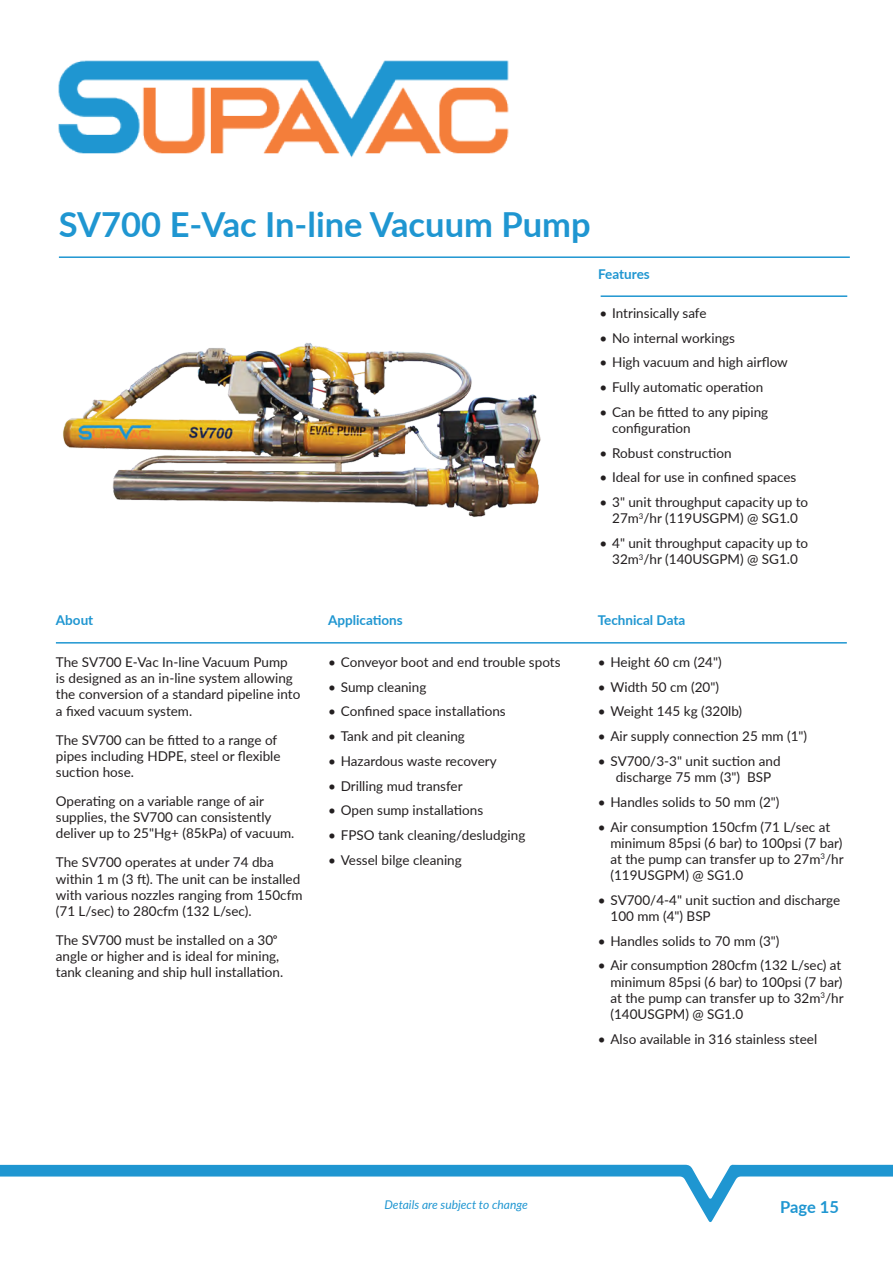
<style>
.page{position:relative;width:893px;height:1263px;background:#fff}
.page>*{position:absolute;margin:0;border:0;box-sizing:border-box;transform-origin:0 0}
.Heading{font:700 34.5px "Lato";color:#1f96d1}
.t1{font:700 16.5px "Lato";letter-spacing:-.005em;color:#1f96d1}
.Body_Text_Left_Justi{font:13.5px/16.2px "Lato";color:#231f20}
.Sub_Heading_Left_Jus{font:700 13.5px "Lato";color:#1f96d1}
.t2{font:italic 12px "Lato";color:#1f96d1}
.s1{font-weight:500}
</style>
<div class="page">
<svg style="left:0;top:1164px;width:893px;height:58px"></svg>
<img style="left:58px;top:60px;width:451px;height:98px">
<img style="left:63px;top:343px;width:478px;height:174px">
<hr style="left:59px;top:256px;width:791px;height:2px;background:#1f96d1">
<hr style="left:601px;top:295px;width:246px;height:2px;background:#1f96d1">
<hr style="left:56px;top:642px;width:791px;height:1px;background:#1f96d1">
<p class="Heading" style="left:59px;top:199px;width:533px">SV700 E-Vac In-line Vacuum Pump</p>
<p class="Sub_Heading_Left_Jus" style="left:598px;top:264px;width:53px">Features</p>
<p class="Body_Text_Left_Justi" style="left:599px;top:304px;width:109px">• Intrinsically safe</p>
<p class="Body_Text_Left_Justi" style="left:599px;top:329px;width:137px">• No internal workings</p>
<p class="Body_Text_Left_Justi" style="left:599px;top:354px;width:190px">• High vacuum and high airflow</p>
<p class="Body_Text_Left_Justi" style="left:599px;top:378px;width:165px">• Fully automatic operation</p>
<p class="Body_Text_Left_Justi" style="left:612px;top:403px;width:158px;text-indent:-13px">• Can be fitted to any piping configuration</p>
<p class="Body_Text_Left_Justi" style="left:599px;top:444px;width:134px">• Robust construction</p>
<p class="Body_Text_Left_Justi" style="left:599px;top:469px;width:199px">• Ideal for use in confined spaces</p>
<p class="Body_Text_Left_Justi" style="left:599px;top:493px;width:210px;text-align:center">• 3" unit throughput capacity up to<br>27m<sup>3</sup>/hr (119USGPM) @ SG1.0</p>
<p class="Body_Text_Left_Justi" style="left:599px;top:534px;width:210px;text-align:center">• 4" unit throughput capacity up to<br>32m<sup>3</sup>/hr (140USGPM) @ SG1.0</p>
<p class="Sub_Heading_Left_Jus" style="left:56px;top:610px;width:39px">About</p>
<p class="Sub_Heading_Left_Jus" style="left:328px;top:610px;width:76px">Applications</p>
<p class="Sub_Heading_Left_Jus" style="left:598px;top:610px;width:89px">Technical Data</p>
<p class="Body_Text_Left_Justi" style="left:56px;top:653px;width:246px">The SV700 E-Vac In-line Vacuum Pump<br>is designed as an in-line system allowing the conversion of a standard pipeline into a fixed vacuum system.</p>
<p class="Body_Text_Left_Justi" style="left:56px;top:731px;width:226px">The SV700 can be fitted to a range of pipes including HDPE, steel or flexible suction hose.</p>
<p class="Body_Text_Left_Justi" style="left:56px;top:792px;width:240px">Operating on a variable range of air supplies, the SV700 can consistently deliver up to 25"Hg+ (85kPa) of vacuum.</p>
<p class="Body_Text_Left_Justi" style="left:56px;top:854px;width:248px">The SV700 operates at under 74 dba within 1 m (3 ft). The unit can be installed with various nozzles ranging from 150cfm (71 L/sec) to 280cfm (132 L/sec).</p>
<p class="Body_Text_Left_Justi" style="left:56px;top:931px;width:229px">The SV700 must be installed on a 30<span class="s1">o </span>angle or higher and is ideal for mining, tank cleaning and ship hull installation.</p>
<p class="Body_Text_Left_Justi" style="left:328px;top:653px;width:234px">• Conveyor boot and end trouble spots</p>
<p class="Body_Text_Left_Justi" style="left:328px;top:678px;width:100px">• Sump cleaning</p>
<p class="Body_Text_Left_Justi" style="left:328px;top:703px;width:179px">• Confined space installations</p>
<p class="Body_Text_Left_Justi" style="left:328px;top:728px;width:138px">• Tank and pit cleaning</p>
<p class="Body_Text_Left_Justi" style="left:328px;top:752px;width:170px">• Hazardous waste recovery</p>
<p class="Body_Text_Left_Justi" style="left:328px;top:777px;width:136px">• Drilling mud transfer</p>
<p class="Body_Text_Left_Justi" style="left:328px;top:802px;width:157px">• Open sump installations</p>
<p class="Body_Text_Left_Justi" style="left:328px;top:826px;width:199px">• FPSO tank cleaning/desludging</p>
<p class="Body_Text_Left_Justi" style="left:328px;top:851px;width:135px">• Vessel bilge cleaning</p>
<p class="Body_Text_Left_Justi" style="left:598px;top:653px;width:125px">• Height 60 cm (24")</p>
<p class="Body_Text_Left_Justi" style="left:598px;top:678px;width:123px">• Width 50 cm (20")</p>
<p class="Body_Text_Left_Justi" style="left:598px;top:703px;width:146px">• Weight 145 kg (320lb)</p>
<p class="Body_Text_Left_Justi" style="left:598px;top:728px;width:211px">• Air supply connection 25 mm (1")</p>
<p class="Body_Text_Left_Justi" style="left:616px;top:752px;width:166px;text-indent:-18px">• SV700/3-3" unit suction and discharge 75 mm (3") BSP</p>
<p class="Body_Text_Left_Justi" style="left:598px;top:793px;width:183px">• Handles solids to 50 mm (2")</p>
<p class="Body_Text_Left_Justi" style="left:610px;top:818px;width:235px;text-indent:-13px">• Air consumption 150cfm (71 L/sec at minimum 85psi (6 bar) to 100psi (7 bar) at the pump can transfer up to 27m<sup>3</sup>/hr (119USGPM) @ SG1.0</p>
<p class="Body_Text_Left_Justi" style="left:610px;top:891px;width:231px;text-indent:-13px">• SV700/4-4" unit suction and discharge<br>100 mm (4") BSP</p>
<p class="Body_Text_Left_Justi" style="left:598px;top:932px;width:183px">• Handles solids to 70 mm (3")</p>
<p class="Body_Text_Left_Justi" style="left:610px;top:957px;width:235px;text-indent:-13px">• Air consumption 280cfm (132 L/sec) at minimum 85psi (6 bar) to 100psi (7 bar) at the pump can transfer up to 32m<sup>3</sup>/hr (140USGPM) @ SG1.0</p>
<p class="Body_Text_Left_Justi" style="left:598px;top:1030px;width:221px">• Also available in 316 stainless steel</p>
<p class="t2" style="left:384px;top:1196px;width:145px">Details are subject to change</p>
<p class="t1" style="left:780px;top:1194px;width:60px">Page 15</p>
</div>
